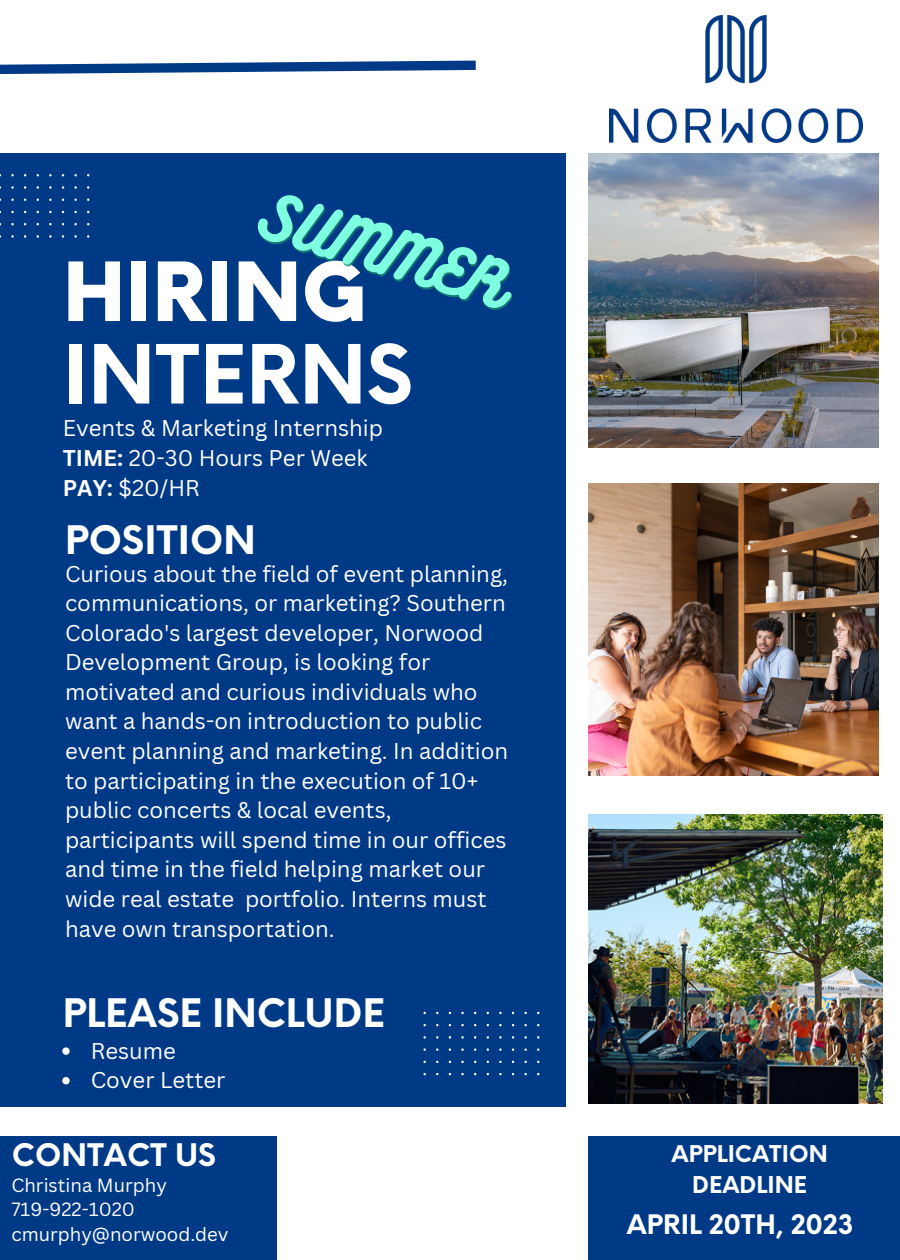
<style>
.page{position:relative;width:900px;height:1260px;background:#fff}
.page>*{position:absolute;margin:0;border:0;box-sizing:border-box;transform-origin:0 0}
.t1{font:700 79.5px "Neue Einstellung";color:#fff}
.t2{font:900 79.5px "Neue Einstellung";color:#fff}
.t3{font:58.25px "Bukhari Script";color:#7effe0}
.t4{font:700 38.25px "Neue Einstellung";color:#fff}
.t5{font:700 30.25px "Neue Einstellung";color:#fff}
.t6{font:700 26.25px "Neue Einstellung";color:#fff}
.t7{font:700 22.5px/30px "Neue Einstellung";color:#fff;text-align:center}
.t8{font:22.25px/29.5px "Canva Sans";color:#fff}
.t9{font:18.5px/24.8px "Canva Sans";color:#fff}
.s1{font-weight:700}
</style>
<div class="page">
<img style="left:588px;top:483px;width:291px;height:293px">
<div style="left:0;top:153px;width:566px;height:954px;background:#003a87"></div>
<div style="left:588px;top:1137px;width:312px;height:123px;background:#003a87"></div>
<div style="left:0;top:1137px;width:276px;height:123px;background:#003a87"></div>
<svg style="left:0;top:60px;width:476px;height:15px"></svg>
<svg style="left:0;top:174px;width:89px;height:64px"></svg>
<svg style="left:423px;top:1012px;width:116px;height:63px"></svg>
<img style="left:588px;top:153px;width:291px;height:295px">
<img style="left:588px;top:814px;width:295px;height:289px">
<img style="left:609px;top:15px;width:253px;height:128px">
<svg style="left:62px;top:1047px;width:8px;height:8px"></svg>
<svg style="left:62px;top:1077px;width:8px;height:7px"></svg>
<h2 class="t3" style="left:270px;top:176px;width:258px;rotate:17deg">SUMMER</h2>
<h1 class="t2" style="left:63px;top:218px;width:305px">HIRING</h1>
<h1 class="t1" style="left:63px;top:302px;width:352px">INTERNS</h1>
<p class="t8" style="left:63px;top:413px;width:322px">Events &amp; Marketing Internship<br><span class="s1">TIME:</span> 20-30 Hours Per Week<br><span class="s1">PAY:</span> $20/HR</p>
<h3 class="t4" style="left:65px;top:505px;width:192px">POSITION</h3>
<p class="t8" style="left:65px;top:558px;width:445px">Curious about the field of event planning, communications, or marketing? Southern Colorado's largest developer, Norwood Development Group, is looking for motivated and curious individuals who want a hands-on introduction to public event planning and marketing. In addition to participating in the execution of 10+ public concerts &amp; local events, participants will spend time in our offices and time in the field helping market our wide real estate portfolio. Interns must have own transportation.</p>
<h3 class="t4" style="left:63px;top:978px;width:324px">PLEASE INCLUDE</h3>
<p class="t8" style="left:91px;top:1035px;width:136px">Resume<br>Cover Letter</p>
<h3 class="t5" style="left:12px;top:1128px;width:206px">CONTACT US</h3>
<p class="t9" style="left:11px;top:1172px;width:219px">Christina Murphy<br>719-922-1020 cmurphy@norwood.dev</p>
<p class="t7" style="left:672px;top:1137px;width:158px">APPLICATION<br>DEADLINE</p>
<p class="t6" style="left:627px;top:1201px;width:228px">APRIL 20TH, 2023</p>
</div>
